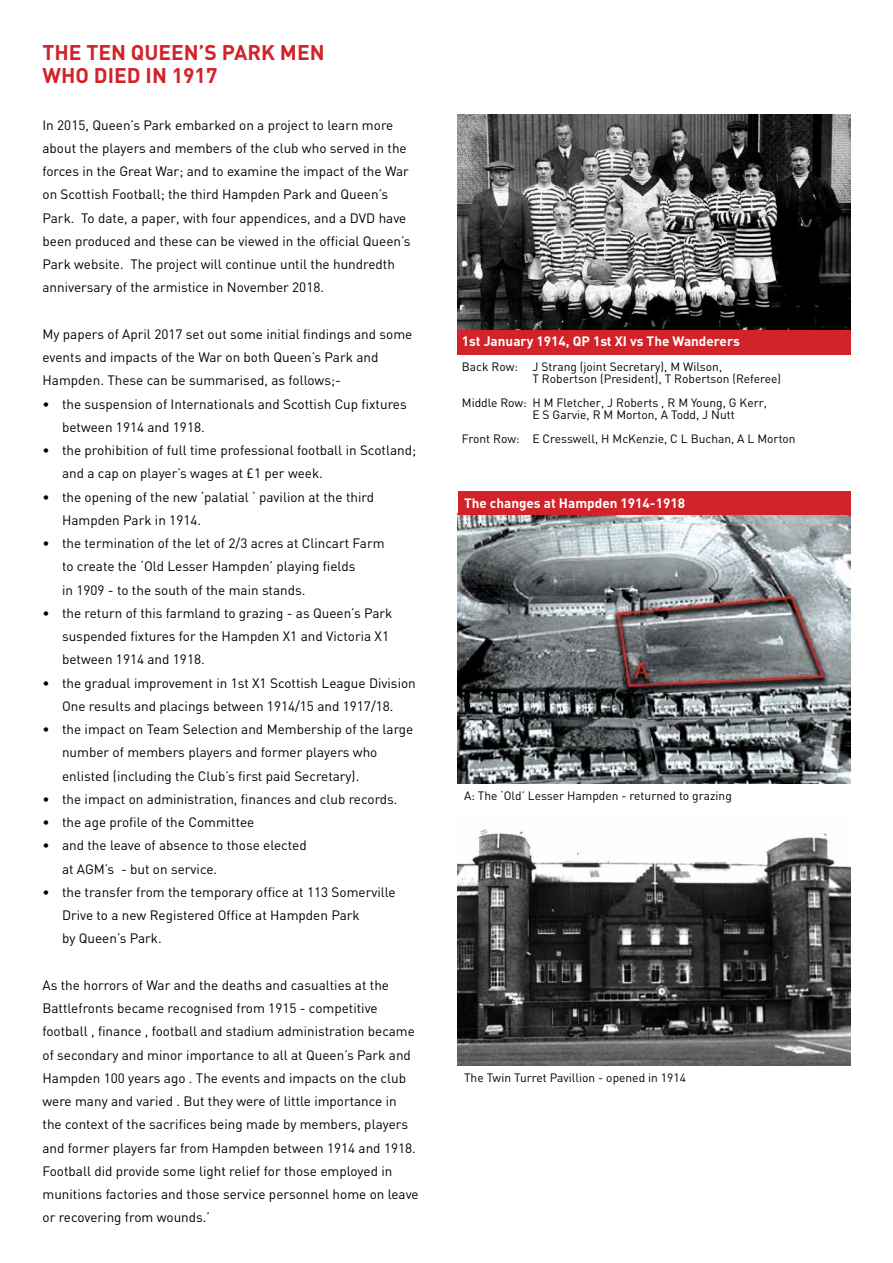
<style>
.page{position:relative;width:893px;height:1263px;background:#fff}
.page>*{position:absolute;margin:0;border:0;box-sizing:border-box;transform-origin:0 0}
.t1{font:700 21px/23.2px "DIN";color:#d2232a}
.t2{font:13.5px/23.2px "DIN";color:#000}
.t3{font:700 13.5px "DIN";color:#fff}
.t4{font:12px/12px "DIN";color:#000}
</style>
<div class="page">
<img style="left:457px;top:115px;width:393px;height:215px">
<div style="left:457px;top:330px;width:393px;height:25px;background:#d2232a"></div>
<img style="left:457px;top:514px;width:393px;height:269px">
<img style="left:458px;top:827px;width:392px;height:238px">
<div style="left:458px;top:491px;width:392px;height:24px;background:#d2232a"></div>
<h1 class="t1" style="left:43px;top:40px;width:284px">THE TEN QUEEN’S PARK MEN<br>WHO DIED IN 1917</h1>
<p class="t2" style="left:43px;top:113px;width:370px">In 2015, Queen’s Park embarked on a project to learn more about the players and members of the club who served in the forces in the Great War; and to examine the impact of the War on Scottish Football; the third Hampden Park and Queen’s Park. To date, a paper, with four appendices, and a DVD have been produced and these can be viewed in the official Queen’s Park website. The project will continue until the hundredth anniversary of the armistice in November 2018.</p>
<p class="t2" style="left:43px;top:322px;width:371px">My papers of April 2017 set out some initial findings and some events and impacts of the War on both Queen’s Park and<br>Hampden. These can be summarised, as follows;-</p>
<p class="t2" style="left:62px;top:392px;width:346px;text-indent:-19px">• the suspension of Internationals and Scottish Cup fixtures between 1914 and 1918.</p>
<p class="t2" style="left:62px;top:438px;width:356px;text-indent:-19px">• the prohibition of full time professional football in Scotland; and a cap on player’s wages at £1 per week.</p>
<p class="t2" style="left:62px;top:485px;width:314px;text-indent:-19px">• the opening of the new ‘palatial ‘ pavilion at the third<br>Hampden Park in 1914.</p>
<p class="t2" style="left:62px;top:531px;width:324px;text-indent:-19px">• the termination of the let of 2/3 acres at Clincart Farm to create the ‘Old Lesser Hampden’ playing fields<br>in 1909 - to the south of the main stands.</p>
<p class="t2" style="left:62px;top:601px;width:332px;text-indent:-19px">• the return of this farmland to grazing - as Queen’s Park suspended fixtures for the Hampden X1 and Victoria X1 between 1914 and 1918.</p>
<p class="t2" style="left:43px;top:671px;width:375px;text-align:center">• the gradual improvement in 1st X1 Scottish League Division<br>One results and placings between 1914/15 and 1917/18.</p>
<p class="t2" style="left:62px;top:717px;width:353px;text-indent:-19px">• the impact on Team Selection and Membership of the large number of members players and former players who enlisted (including the Club’s first paid Secretary).</p>
<p class="t2" style="left:43px;top:787px;width:357px">• the impact on administration, finances and club records.</p>
<p class="t2" style="left:43px;top:810px;width:213px">• the age profile of the Committee</p>
<p class="t2" style="left:62px;top:834px;width:246px;text-indent:-19px">• and the leave of absence to those elected at AGM’s - but on service.</p>
<p class="t2" style="left:62px;top:880px;width:335px;text-indent:-19px">• the transfer from the temporary office at 113 Somerville<br>Drive to a new Registered Office at Hampden Park<br>by Queen’s Park.</p>
<p class="t2" style="left:43px;top:973px;width:378px">As the horrors of War and the deaths and casualties at the Battlefronts became recognised from 1915 - competitive football , finance , football and stadium administration became of secondary and minor importance to all at Queen’s Park and Hampden 100 years ago . The events and impacts on the club were many and varied . But they were of little importance in the context of the sacrifices being made by members, players and former players far from Hampden between 1914 and 1918.<br>Football did provide some light relief for those employed in munitions factories and those service personnel home on leave or recovering from wounds.’</p>
<p class="t3" style="left:462px;top:332px;width:279px">1st January 1914, QP 1st XI vs The Wanderers</p>
<p class="t4" style="left:532px;top:360px;width:250px;text-indent:-70px">Back Row: J Strang (joint Secretary), M Wilson,<br>T Robertson (President), T Robertson (Referee)</p>
<p class="t4" style="left:532px;top:396px;width:236px;text-indent:-70px">Middle Row: H M Fletcher, J Roberts , R M Young, G Kerr,<br>E S Garvie, R M Morton, A Todd, J Nutt</p>
<p class="t4" style="left:462px;top:432px;width:335px">Front Row: E Cresswell, H McKenzie, C L Buchan, A L Morton</p>
<p class="t3" style="left:464px;top:494px;width:222px">The changes at Hampden 1914-1918</p>
<p class="t4" style="left:464px;top:789px;width:269px">A: The ‘Old’ Lesser Hampden - returned to grazing</p>
<p class="t4" style="left:464px;top:1072px;width:223px">The Twin Turret Pavillion - opened in 1914</p>
</div>
